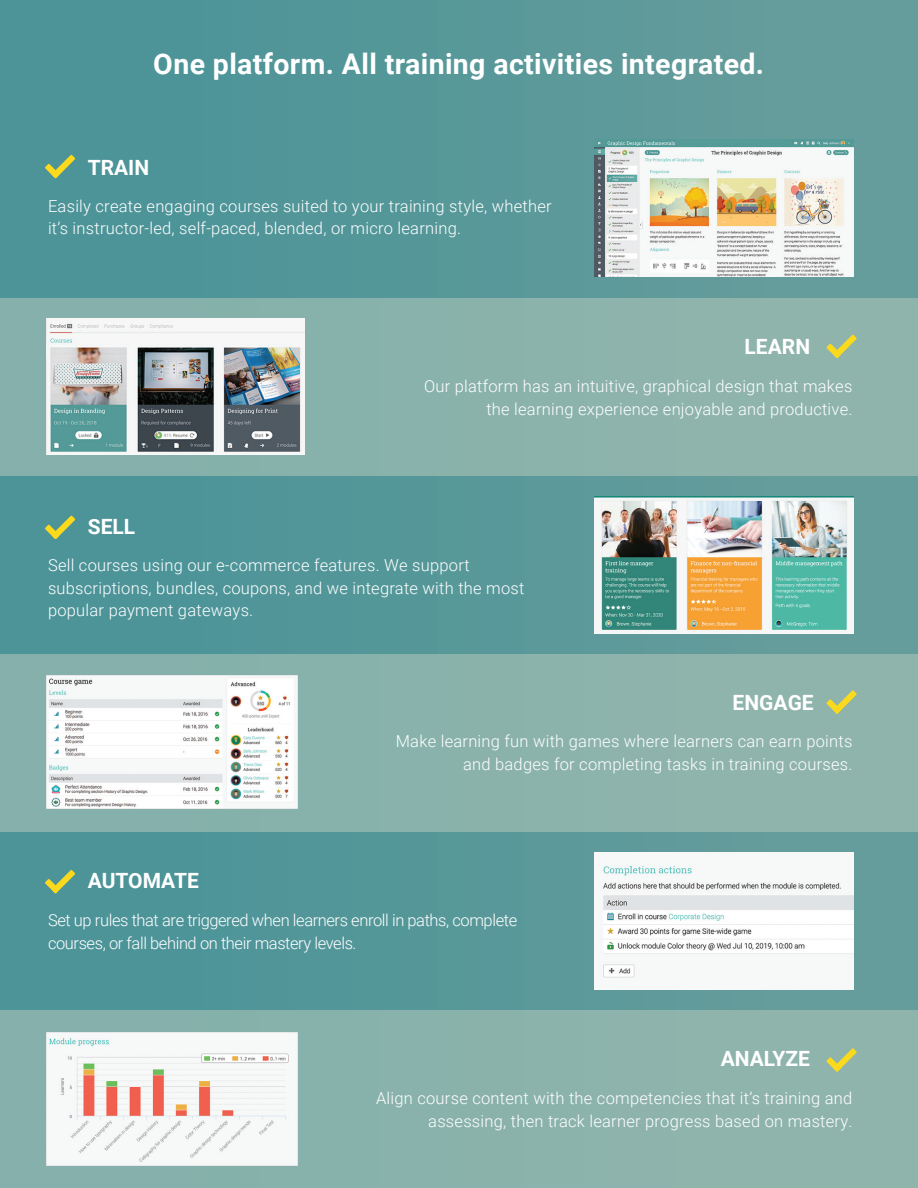
<style>
.page{position:relative;width:918px;height:1188px;background:#fff}
.page>*{position:absolute;margin:0;border:0;box-sizing:border-box;transform-origin:0 0}
.t1{font:700 28.5px "Roboto";letter-spacing:.015em;color:#fff}
.t2{font:700 21px "Roboto";color:#fff}
.t3{font:300 16.5px/22.5px "Roboto";letter-spacing:.015em;color:#fff;text-align:right}
.t4{font:300 16.5px/22.5px "Roboto";letter-spacing:-.025em;color:#fff}
</style>
<div class="page">
<div style="left:0;top:0;width:918px;height:1188px;background:linear-gradient(to right,#499398,#689e9c)"></div>
<div style="left:0;top:1010px;width:918px;height:178px;background:#8bb3ab"></div>
<div style="left:0;top:654px;width:918px;height:178px;background:#8bb3ab"></div>
<div style="left:0;top:298px;width:918px;height:178px;background:#8bb3ab"></div>
<svg style="left:45px;top:155px;width:30px;height:23px"></svg>
<svg style="left:45px;top:516px;width:30px;height:23px"></svg>
<svg style="left:45px;top:870px;width:30px;height:23px"></svg>
<svg style="left:826px;top:335px;width:31px;height:23px"></svg>
<svg style="left:826px;top:1048px;width:31px;height:24px"></svg>
<img style="left:595px;top:140px;width:259px;height:137px">
<img style="left:47px;top:318px;width:258px;height:137px">
<img style="left:595px;top:497px;width:259px;height:137px">
<img style="left:47px;top:1032px;width:251px;height:133px">
<img style="left:595px;top:853px;width:259px;height:137px">
<svg style="left:826px;top:690px;width:31px;height:24px"></svg>
<img style="left:47px;top:676px;width:251px;height:133px">
<h1 class="t1" style="left:153px;top:44px;width:612px">One platform. All training activities integrated.</h1>
<p class="t2" style="left:88px;top:152px;width:63px">TRAIN</p>
<p class="t3" style="left:48px;top:194px;width:505px;text-align:left">Easily create engaging courses suited to your training style, whether it’s instructor-led, self-paced, blended, or micro learning.</p>
<p class="t2" style="left:745px;top:332px;width:67px">LEARN</p>
<p class="t2" style="left:88px;top:512px;width:49px">SELL</p>
<p class="t3" style="left:424px;top:374px;width:430px">Our platform has an intuitive, graphical design that makes the learning experience enjoyable and productive.</p>
<p class="t3" style="left:48px;top:554px;width:478px;text-align:left">Sell courses using our e-commerce features. We support subscriptions, bundles, coupons, and we integrate with the most popular payment gateways.</p>
<p class="t2" style="left:733px;top:688px;width:83px">ENGAGE</p>
<p class="t2" style="left:88px;top:866px;width:113px">AUTOMATE</p>
<p class="t3" style="left:396px;top:730px;width:458px">Make learning fun with games where learners can earn points and badges for completing tasks in training courses.</p>
<p class="t4" style="left:48px;top:909px;width:471px">Set up rules that are triggered when learners enroll in paths, complete courses, or fall behind on their mastery levels.</p>
<p class="t2" style="left:721px;top:1044px;width:91px">ANALYZE</p>
<p class="t3" style="left:376px;top:1087px;width:478px">Align course content with the competencies that it’s training and assessing, then track learner progress based on mastery.</p>
</div>
